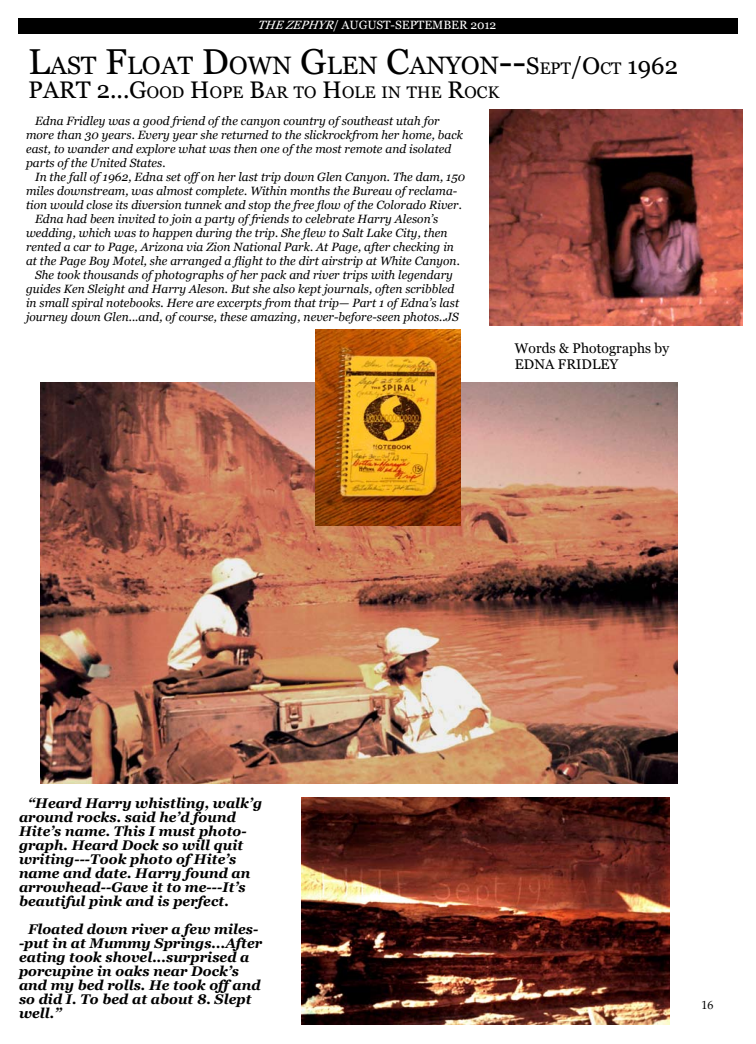
<style>
.page{position:relative;width:756px;height:1044px;background:#fff}
.page>*{position:absolute;margin:0;border:0;box-sizing:border-box;transform-origin:0 0}
.t1{font:25.2px "Georgia";color:#000}
.t2{font:16.8px "Georgia";color:#000}
.t3{font:italic 700 14px/14px "Georgia";color:#000}
.t4{font:14px/16px "Georgia";color:#000}
.t5{font:italic 12px/14px "Georgia";color:#000}
.t6{font:12px "Georgia";color:#fff}
.t7{font:12px "Palatino Linotype";color:#000}
.s1{font-style:italic}
.s2{font-size:36px}
.s3{font-size:24px}
.s4{font-size:16.8px}
</style>
<div class="page">
<div style="left:18px;top:18px;width:720px;height:16px;background:#000"></div>
<img style="left:490px;top:110px;width:252px;height:216px">
<img style="left:40px;top:382px;width:637px;height:402px">
<img style="left:315px;top:329px;width:145px;height:196px">
<img style="left:301px;top:797px;width:369px;height:228px">
<p class="t6" style="left:257px;top:19px;width:241px"><span class="s1">THEZEPHYR</span>/ AUGUST-SEPTEMBER 2012</p>
<h1 class="t1" style="left:28px;top:51px;width:652px"><span class="s2">L</span>AST <span class="s2">F</span>LOAT <span class="s2">D</span>OWN <span class="s2">G</span>LEN <span class="s2">C</span>ANYON<span class="s2">--</span><span class="s3">S</span><span class="s4">EPT</span><span class="s3">/O</span><span class="s4">CT</span> <span class="s3">1962</span></h1>
<h2 class="t2" style="left:28px;top:83px;width:472px"><span class="s3">PART 2...G</span>OOD <span class="s3">H</span>OPE <span class="s3">B</span>AR TO <span class="s3">H</span>OLE IN THE <span class="s3">R</span>OCK</h2>
<p class="t5" style="left:26px;top:114px;width:439px;text-indent:9px">Edna Fridley was a good friend of the canyon country of southeast utah for more than 30 years. Every year she returned to the slickrockfrom her home, back east, to wander and explore what was then one of the most re-mote and isolated parts of the United States.</p>
<p class="t5" style="left:35px;top:170px;width:432px">In the fall of 1962, Edna set off on her last trip down Glen Canyon. The dam, 150</p>
<p class="t5" style="left:26px;top:184px;width:433px">miles downstream, was almost complete. Within months the Bu-reau of reclama-</p>
<p class="t5" style="left:26px;top:198px;width:438px">tion would close its diversion tunnek and stop the free flow of the Colorado River.</p>
<p class="t5" style="left:35px;top:212px;width:405px">Edna had been invited to join a party of friends to celebrate Harry Aleson’s</p>
<p class="t5" style="left:26px;top:226px;width:423px">wedding, which was to happen during the trip. She flew to Salt Lake City, then</p>
<p class="t5" style="left:26px;top:240px;width:430px">rented a car to Page, Arizona via Zion National Park. At Page, after checking in</p>
<p class="t5" style="left:26px;top:254px;width:436px">at the Page Boy Motel, she arranged a flight to the dirt airstrip at White Canyon.</p>
<p class="t5" style="left:35px;top:268px;width:420px">She took thousands of photographs of her pack and river trips with leg-endary</p>
<p class="t5" style="left:26px;top:282px;width:430px">guides Ken Sleight and Harry Aleson. But she also kept journals, often scribbled</p>
<p class="t5" style="left:26px;top:296px;width:435px">in small spiral notebooks. Here are excerpts from that trip— Part 1 of Edna’s last</p>
<p class="t5" style="left:26px;top:310px;width:434px">journey down Glen...and, of course, these amazing, never-before-seen photos..JS</p>
<p class="t4" style="left:515px;top:340px;width:156px">WORDS &amp; PHOTOGRAPHS BY<br>EDNA FRIDLEY</p>
<p class="t3" style="left:19px;top:796px;width:245px;text-indent:9px">“Heard Harry whistling, walk’g around rocks. said he’d found<br>Hite’s name. This I must photo&shy;graph. Heard Dock so will quit writing---Took photo of Hite’s name and date. Harry found an arrowhead--Gave it to me---It’s beautiful pink and is perfect.</p>
<p class="t3" style="left:19px;top:922px;width:245px;text-indent:9px">Floated down river a few miles--put in at Mummy Springs...After eating took shovel...surprised a porcupine in oaks near Dock’s and my bed rolls. He took off and so did I. To bed at about 8. Slept well.”</p>
<p class="t7" style="left:702px;top:996px;width:13px">16</p>
</div>
